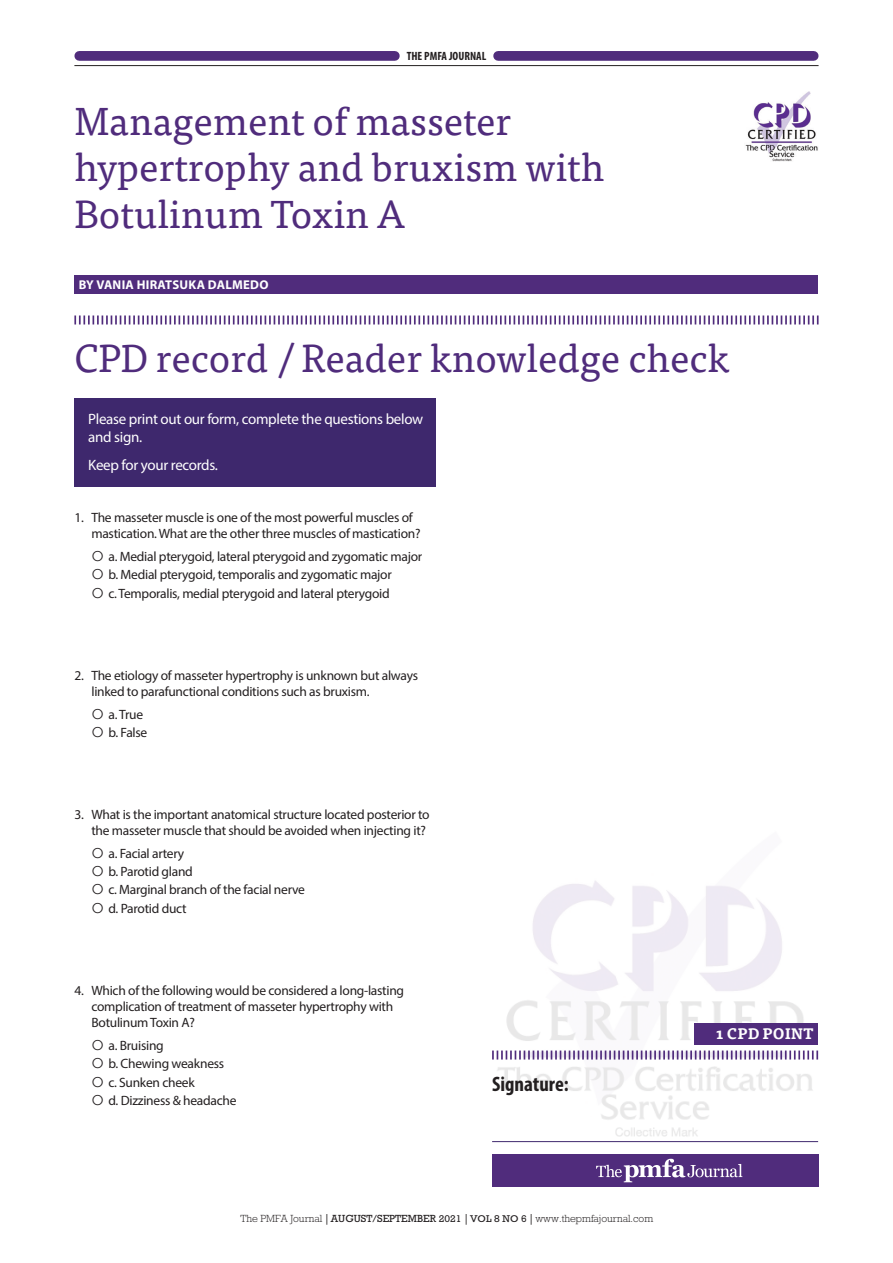
<style>
.page{position:relative;width:893px;height:1263px;background:#fff}
.page>*{position:absolute;margin:0;border:0;box-sizing:border-box;transform-origin:0 0}
.feature_Headline{font:39px/46.5px "Tisa Pro";color:#502c7c}
.feature_Quote{font:700 condensed 21px "Myriad Pro";color:#231f20}
.feature_Ref_body{font:15px/18px "Myriad Pro";letter-spacing:-.02em;color:#fff}
.t1{font:700 15px "Tisa Pro";color:#fff}
.feature_Ref_body-2{font:13.5px/16.2px "Myriad Pro";letter-spacing:-.02em;color:#231f20}
.feature_Author{font:700 12.75px "Myriad Pro";letter-spacing:.02em;color:#fff}
.t2{font:700 condensed 12px "Myriad Pro";color:#231f20}
.t3{font:300 10.5px "Rockwell";color:#231f20}
.s1{font-family:"Adobe Caslon Pro";font-weight:700}
.s2{font-weight:400}
.s3{font-weight:400;font-size:10.05px}
</style>
<div class="page">
<img style="left:492px;top:881px;width:326px;height:256px">
<div style="left:74px;top:398px;width:362px;height:89px;background:#3e286d"></div>
<svg style="left:492px;top:1050px;width:326px;height:9px"></svg>
<hr style="left:74px;top:65px;width:745px;height:1px;background:#231f20">
<div style="left:79px;top:51px;width:316px;height:10px;background:#502c7c"></div>
<div style="left:498px;top:51px;width:316px;height:10px;background:#502c7c"></div>
<div style="left:74px;top:275px;width:744px;height:19px;background:#502c7c"></div>
<svg style="left:74px;top:315px;width:745px;height:9px"></svg>
<img style="left:745px;top:91px;width:73px;height:71px">
<hr style="left:492px;top:1141px;width:326px;height:1px;background:#3e286d">
<div style="left:492px;top:1154px;width:326px;height:32px;background:#502c7c"></div>
<svg style="left:596px;top:1159px;width:146px;height:23px"></svg>
<div style="left:695px;top:1023px;width:123px;height:21px;background:#502c7c"></div>
<p class="t2" style="left:407px;top:49px;width:81px">THE PMFA JOURNAL</p>
<p class="feature_Headline" style="left:74px;top:96px;width:532px">Management of masseter hypertrophy and bruxism with<br>Botulinum Toxin A</p>
<p class="feature_Author" style="left:79px;top:277px;width:191px">BY VANIA HIRATSUKA DALMEDO</p>
<p class="feature_Headline" style="left:74px;top:332px;width:657px">CPD record / Reader knowledge check</p>
<p class="feature_Ref_body" style="left:88px;top:409px;width:337px">Please print out our form, complete the questions below and sign.</p>
<p class="feature_Ref_body" style="left:88px;top:456px;width:131px">Keep for your records.</p>
<p class="feature_Ref_body-2" style="left:91px;top:509px;width:331px;text-indent:-17px">1. The masseter muscle is one of the most powerful muscles of mastication. What are the other three muscles of mastication?</p>
<p class="feature_Ref_body-2" style="left:108px;top:548px;width:315px">a. Medial pterygoid, lateral pterygoid and zygomatic major</p>
<p class="feature_Ref_body-2" style="left:108px;top:566px;width:285px">b. Medial pterygoid, temporalis and zygomatic major</p>
<p class="feature_Ref_body-2" style="left:108px;top:585px;width:283px">c. Temporalis, medial pterygoid and lateral pterygoid</p>
<p class="feature_Ref_body-2" style="left:91px;top:667px;width:328px;text-indent:-17px">2. The etiology of masseter hypertrophy is unknown but always linked to parafunctional conditions such as bruxism.</p>
<p class="feature_Ref_body-2" style="left:108px;top:706px;width:36px">a. True</p>
<p class="feature_Ref_body-2" style="left:108px;top:724px;width:40px">b. False</p>
<p class="feature_Ref_body-2" style="left:74px;top:806px;width:357px;text-align:right">3. What is the important anatomical structure located posterior to the masseter muscle that should be avoided when injecting it?</p>
<p class="feature_Ref_body-2" style="left:108px;top:845px;width:77px">a. Facial artery</p>
<p class="feature_Ref_body-2" style="left:108px;top:863px;width:86px">b. Parotid gland</p>
<p class="feature_Ref_body-2" style="left:108px;top:882px;width:198px">c. Marginal branch of the facial nerve</p>
<p class="feature_Ref_body-2" style="left:108px;top:900px;width:80px">d. Parotid duct</p>
<p class="feature_Ref_body-2" style="left:91px;top:982px;width:314px;text-indent:-17px">4. Which of the following would be considered a long-lasting complication of treatment of masseter hypertrophy with<br>Botulinum Toxin A?</p>
<p class="feature_Ref_body-2" style="left:108px;top:1037px;width:57px">a. Bruising</p>
<p class="feature_Ref_body-2" style="left:108px;top:1055px;width:117px">b. Chewing weakness</p>
<p class="feature_Ref_body-2" style="left:108px;top:1074px;width:88px">c. Sunken cheek</p>
<p class="feature_Ref_body-2" style="left:108px;top:1092px;width:130px">d. Dizziness &amp; headache</p>
<p class="feature_Quote" style="left:492px;top:1071px;width:78px">Signature:</p>
<p class="t3" style="left:240px;top:1212px;width:414px">The PMFA Journal <span class="s1">|</span> <span class="s2">AUGUST/SEPTEMBER</span> <span class="s3">2021</span> <span class="s1">|</span> <span class="s3">VOL 8 NO 6</span> <span class="s1">|</span> www.thepmfajournal.com</p>
<p class="t1" style="left:716px;top:1021px;width:99px">1 CPD POINT</p>
</div>
